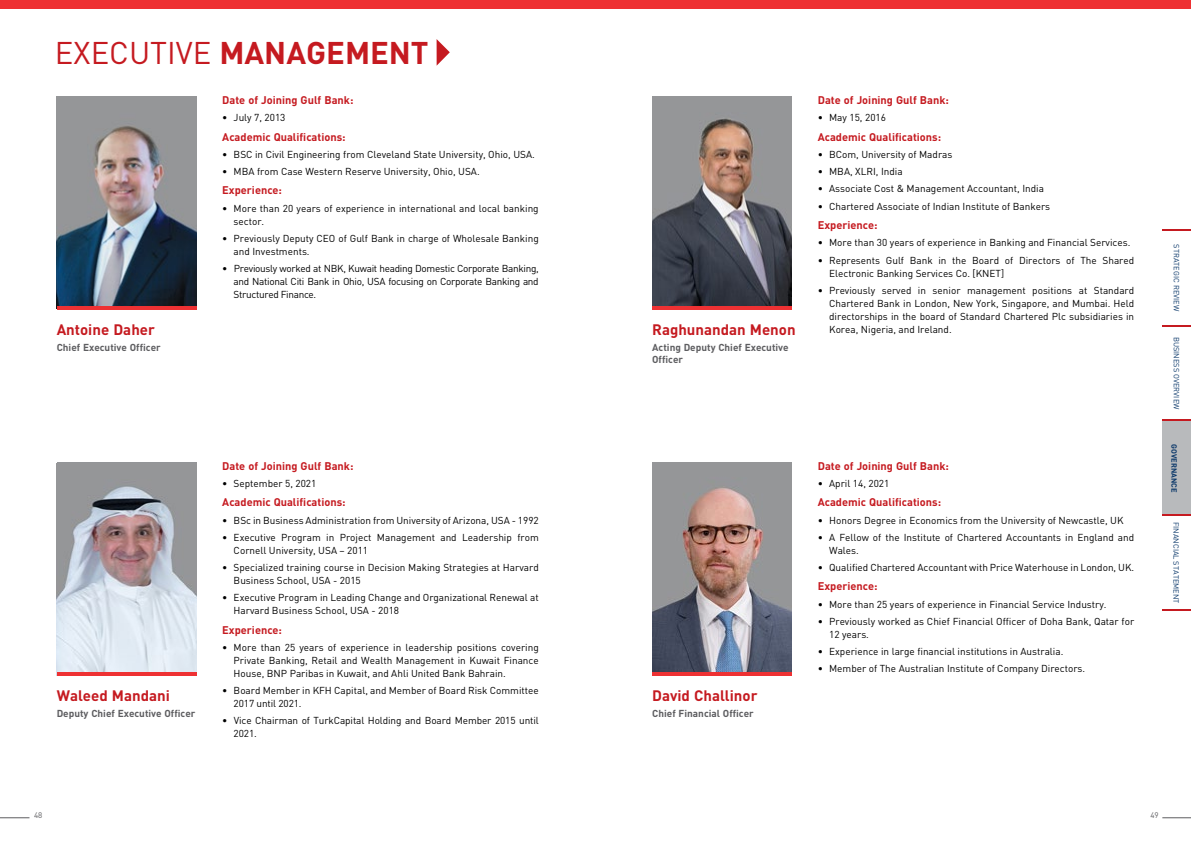
<style>
.page{position:relative;width:1191px;height:842px;background:#fff}
.page>*{position:absolute;margin:0;border:0;box-sizing:border-box;transform-origin:0 0}
.t1{font:700 31px "DIN";color:#c51a20}
.t2{font:700 15px "DIN";color:#c51a20}
.t3{font:700 11px "DIN";color:#c51a20}
.t4{font:10px/13px "DIN";color:#000}
.t5{font:700 10px/12px "DIN";color:#5d5d60}
.t6{font:8px "DIN";color:#5d5d60}
.t7{font:7.5px "DIN";color:#0b386a}
.t8{font:700 7.5px "DIN";color:#0b386a}
.s1{font-weight:400}
</style>
<div class="page">
<svg style="left:1162px;top:817px;width:29px;height:1px"></svg>
<svg style="left:0;top:817px;width:29px;height:1px"></svg>
<img style="left:652px;top:96px;width:140px;height:210px">
<img style="left:57px;top:463px;width:139px;height:209px">
<img style="left:652px;top:462px;width:140px;height:210px">
<img style="left:57px;top:96px;width:139px;height:210px">
<svg style="left:436px;top:39px;width:14px;height:27px"></svg>
<hr style="left:57px;top:672px;width:139px;height:4px;background:#ee3133">
<hr style="left:57px;top:306px;width:139px;height:4px;background:#ee3133">
<hr style="left:652px;top:672px;width:140px;height:4px;background:#ee3133">
<hr style="left:652px;top:306px;width:140px;height:4px;background:#ee3133">
<div style="left:1162px;top:420px;width:29px;height:96px;background:#b8babc"></div>
<svg style="left:1162px;top:229px;width:29px;height:1px"></svg>
<svg style="left:1162px;top:325px;width:29px;height:1px"></svg>
<svg style="left:1162px;top:420px;width:29px;height:1px"></svg>
<svg style="left:1162px;top:515px;width:29px;height:1px"></svg>
<svg style="left:1162px;top:610px;width:29px;height:1px"></svg>
<div style="left:0;top:0;width:1191px;height:9px;background:#ee3133"></div>
<h1 class="t1" style="left:55px;top:32px;width:375px"><span class="s1">EXECUTIVE</span> MANAGEMENT</h1>
<p class="t3" style="left:222px;top:93px;width:133px">Date of Joining Gulf Bank:</p>
<p class="t4" style="left:222px;top:111px;width:65px">• July 7, 2013</p>
<p class="t3" style="left:222px;top:130px;width:125px">Academic Qualifications:</p>
<p class="t4" style="left:222px;top:148px;width:314px">• BSC in Civil Engineering from Cleveland State University, Ohio, USA.</p>
<p class="t4" style="left:222px;top:165px;width:259px">• MBA from Case Western Reserve University, Ohio, USA.</p>
<p class="t3" style="left:222px;top:183px;width:61px">Experience:</p>
<p class="t4" style="left:234px;top:201px;width:306px;text-indent:-11px">• More than 20 years of experience in international and local banking sector.</p>
<p class="t4" style="left:234px;top:232px;width:307px;text-indent:-11px">• Previously Deputy CEO of Gulf Bank in charge of Wholesale Banking and Investments.</p>
<p class="t4" style="left:234px;top:262px;width:306px;text-align:justify;text-indent:-11px">• Previously worked at NBK, Kuwait heading Domestic Corporate Banking, and National Citi Bank in Ohio, USA focusing on Corporate Banking and Structured Finance.</p>
<p class="t3" style="left:818px;top:93px;width:133px">Date of Joining Gulf Bank:</p>
<p class="t4" style="left:818px;top:111px;width:70px">• May 15, 2016</p>
<p class="t3" style="left:818px;top:130px;width:125px">Academic Qualifications:</p>
<p class="t4" style="left:818px;top:148px;width:136px">• BCom, University of Madras</p>
<p class="t4" style="left:818px;top:165px;width:86px">• MBA, XLRI, India</p>
<p class="t4" style="left:818px;top:182px;width:228px">• Associate Cost &amp; Management Accountant, India</p>
<p class="t4" style="left:818px;top:199px;width:234px">• Chartered Associate of Indian Institute of Bankers</p>
<p class="t3" style="left:818px;top:218px;width:61px">Experience:</p>
<p class="t4" style="left:818px;top:236px;width:314px">• More than 30 years of experience in Banking and Financial Services.</p>
<p class="t4" style="left:829px;top:253px;width:306px;text-indent:-11px">• Represents Gulf Bank in the Board of Directors of The Shared<br>Electronic Banking Services Co. [KNET]</p>
<p class="t4" style="left:829px;top:283px;width:307px;text-align:justify;text-indent:-11px">• Previously served in senior management positions at Standard Chartered Bank in London, New York, Singapore, and Mumbai. Held directorships in the board of Standard Chartered Plc subsidiaries in</p>
<h2 class="t2" style="left:57px;top:320px;width:100px">Antoine Daher</h2>
<p class="t4" style="left:829px;top:322px;width:124px">Korea, Nigeria, and Ireland.</p>
<p class="t5" style="left:57px;top:341px;width:105px">Chief Executive Officer</p>
<h2 class="t2" style="left:652px;top:320px;width:145px">Raghunandan Menon</h2>
<p class="t5" style="left:652px;top:341px;width:138px">Acting Deputy Chief Executive<br>Officer</p>
<h2 class="t2" style="left:57px;top:685px;width:115px">Waleed Mandani</h2>
<p class="t5" style="left:57px;top:707px;width:140px">Deputy Chief Executive Officer</p>
<p class="t3" style="left:222px;top:459px;width:133px">Date of Joining Gulf Bank:</p>
<p class="t4" style="left:222px;top:477px;width:96px">• September 5, 2021</p>
<p class="t3" style="left:222px;top:495px;width:125px">Academic Qualifications:</p>
<p class="t4" style="left:222px;top:513px;width:318px">• BSc in Business Administration from University of Arizona, USA - 1992</p>
<p class="t4" style="left:234px;top:530px;width:307px;text-indent:-11px">• Executive Program in Project Management and Leadership from<br>Cornell University, USA – 2011</p>
<p class="t4" style="left:234px;top:561px;width:307px;text-indent:-11px">• Specialized training course in Decision Making Strategies at Harvard<br>Business School, USA - 2015</p>
<p class="t4" style="left:234px;top:591px;width:306px;text-indent:-11px">• Executive Program in Leading Change and Organizational Renewal at<br>Harvard Business School, USA - 2018</p>
<p class="t3" style="left:222px;top:622px;width:61px">Experience:</p>
<p class="t4" style="left:234px;top:640px;width:307px;text-align:justify;text-indent:-11px">• More than 25 years of experience in leadership positions covering Private Banking, Retail and Wealth Management in Kuwait Finance House, BNP Paribas in Kuwait, and Ahli United Bank Bahrain.</p>
<p class="t4" style="left:234px;top:684px;width:307px;text-indent:-11px">• Board Member in KFH Capital, and Member of Board Risk Committee<br>2017 until 2021.</p>
<p class="t4" style="left:234px;top:714px;width:307px;text-indent:-11px">• Vice Chairman of TurkCapital Holding and Board Member 2015 until<br>2021.</p>
<h2 class="t2" style="left:652px;top:685px;width:107px">David Challinor</h2>
<p class="t5" style="left:652px;top:707px;width:103px">Chief Financial Officer</p>
<p class="t3" style="left:818px;top:459px;width:133px">Date of Joining Gulf Bank:</p>
<p class="t4" style="left:818px;top:477px;width:73px">• April 14, 2021</p>
<p class="t3" style="left:818px;top:495px;width:125px">Academic Qualifications:</p>
<p class="t4" style="left:818px;top:513px;width:307px">• Honors Degree in Economics from the University of Newcastle, UK</p>
<p class="t4" style="left:829px;top:530px;width:307px;text-indent:-11px">• A Fellow of the Institute of Chartered Accountants in England and<br>Wales.</p>
<p class="t4" style="left:818px;top:561px;width:318px">• Qualified Chartered Accountant with Price Waterhouse in London, UK.</p>
<p class="t3" style="left:818px;top:579px;width:61px">Experience:</p>
<p class="t4" style="left:818px;top:597px;width:290px">• More than 25 years of experience in Financial Service Industry.</p>
<p class="t4" style="left:829px;top:614px;width:307px;text-indent:-11px">• Previously worked as Chief Financial Officer of Doha Bank, Qatar for<br>12 years.</p>
<p class="t4" style="left:818px;top:645px;width:247px">• Experience in large financial institutions in Australia.</p>
<p class="t4" style="left:818px;top:662px;width:269px">• Member of The Australian Institute of Company Directors.</p>
<p class="t7" style="left:1181px;top:244px;width:68px;rotate:90deg">STRATEGIC REVIEW</p>
<p class="t7" style="left:1181px;top:337px;width:74px;rotate:90deg">BUSINESS OVERVIEW</p>
<p class="t8" style="left:1179px;top:444px;width:50px;rotate:90deg">GOVERNANCE</p>
<p class="t7" style="left:1181px;top:522px;width:83px;rotate:90deg">FINANCIAL STATEMENT</p>
<p class="t6" style="left:34px;top:810px;width:10px">48</p>
<p class="t6" style="left:1150px;top:810px;width:10px">49</p>
</div>
